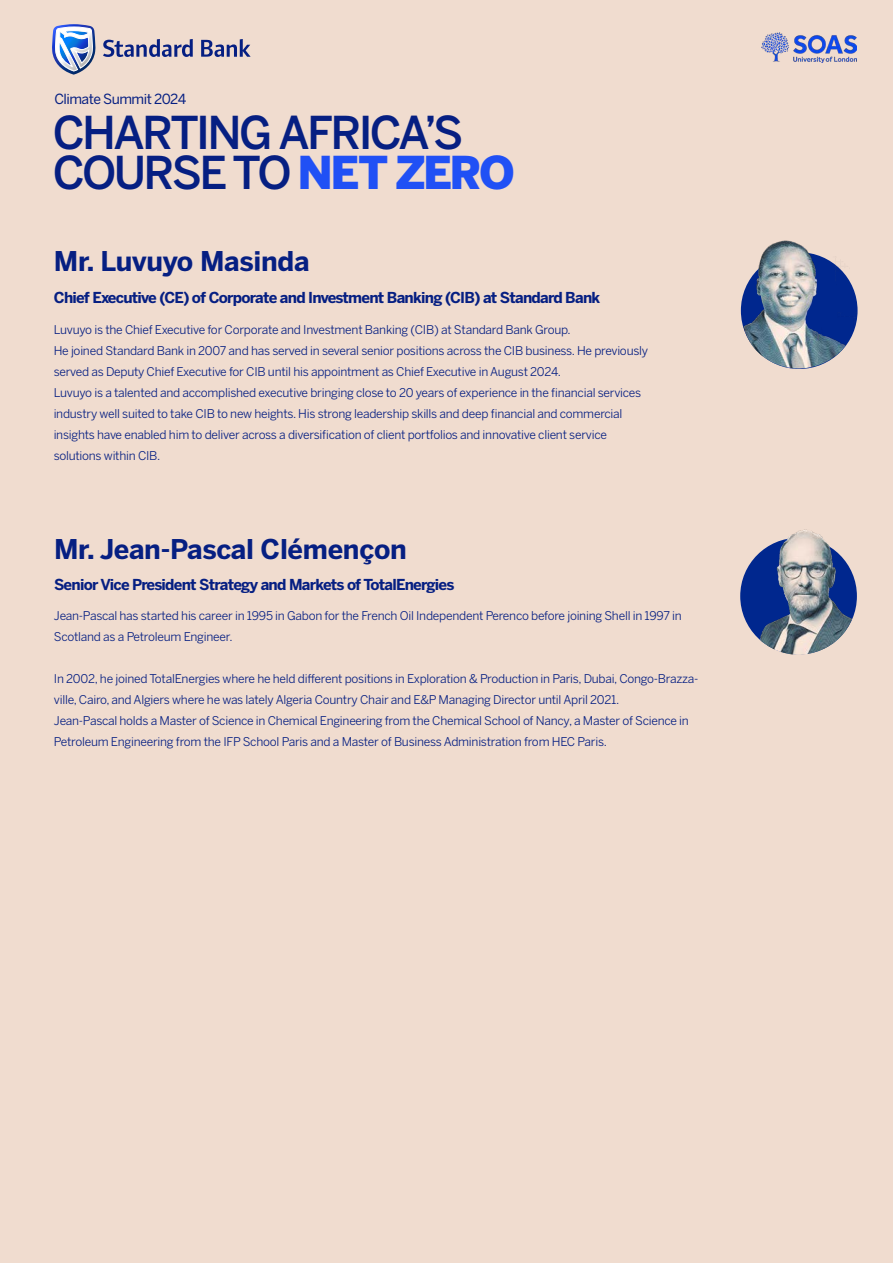
<style>
.page{position:relative;width:893px;height:1263px;background:#f0dccf}
.page>*{position:absolute;margin:0;border:0;box-sizing:border-box;transform-origin:0 0}
.t1{font:500 45px/40px "Benton Sans";letter-spacing:-.06em;color:#061f82}
.t2{font:700 27px "Benton Sans";letter-spacing:-.01em;color:#061f82}
.t3{font:700 15px "Benton Sans";letter-spacing:-.05em;color:#061f82}
.t4{font:13.95px "Benton Sans";letter-spacing:-.04em;color:#061f82}
.t5{font:12px/21px "Benton Sans";letter-spacing:-.02em;color:#061f82}
.s1{font-weight:900;color:#2050f5}
</style>
<div class="page">
<img style="left:740px;top:240px;width:118px;height:128px">
<img style="left:761px;top:32px;width:96px;height:31px">
<svg style="left:103px;top:39px;width:148px;height:18px"></svg>
<svg style="left:52px;top:24px;width:44px;height:51px"></svg>
<div style="left:740px;top:538px;width:117px;height:116px;background:#00278e;border-radius:50%"></div>
<img style="left:753px;top:529px;width:104px;height:126px">
<p class="t4" style="left:54px;top:91px;width:134px">Climate Summit 2024</p>
<h1 class="t1" style="left:53px;top:112px;width:464px">CHARTING AFRICA’S<br>COURSE TO <span class="s1">NET ZERO</span></h1>
<h2 class="t2" style="left:54px;top:244px;width:257px">Mr. Luvuyo Masinda</h2>
<p class="t3" style="left:54px;top:288px;width:548px">Chief Executive (CE) of Corporate and Investment Banking (CIB) at Standard Bank</p>
<p class="t5" style="left:54px;top:318px;width:596px">Luvuyo is the Chief Executive for Corporate and Investment Banking (CIB) at Standard Bank Group.<br>He joined Standard Bank in 2007 and has served in several senior positions across the CIB business. He previously served as Deputy Chief Executive for CIB until his appointment as Chief Executive in August 2024.<br>Luvuyo is a talented and accomplished executive bringing close to 20 years of experience in the financial services industry well suited to take CIB to new heights. His strong leadership skills and deep financial and commercial insights have enabled him to deliver across a diversification of client portfolios and innovative client service solutions within CIB.</p>
<h2 class="t2" style="left:54px;top:532px;width:354px">Mr. Jean-Pascal Clémençon</h2>
<p class="t3" style="left:54px;top:575px;width:402px">Senior Vice President Strategy and Markets of TotalEnergies</p>
<p class="t5" style="left:54px;top:605px;width:629px">Jean-Pascal has started his career in 1995 in Gabon for the French Oil Independent Perenco before joining Shell in 1997 in<br>Scotland as a Petroleum Engineer.</p>
<p class="t5" style="left:54px;top:668px;width:646px">In 2002, he joined TotalEnergies where he held different positions in Exploration &amp; Production in Paris, Dubai, Congo-Brazza&shy;ville, Cairo, and Algiers where he was lately Algeria Country Chair and E&amp;P Managing Director until April 2021.<br>Jean-Pascal holds a Master of Science in Chemical Engineering from the Chemical School of Nancy, a Master of Science in Petroleum Engineering from the IFP School Paris and a Master of Business Administration from HEC Paris.</p>
</div>
